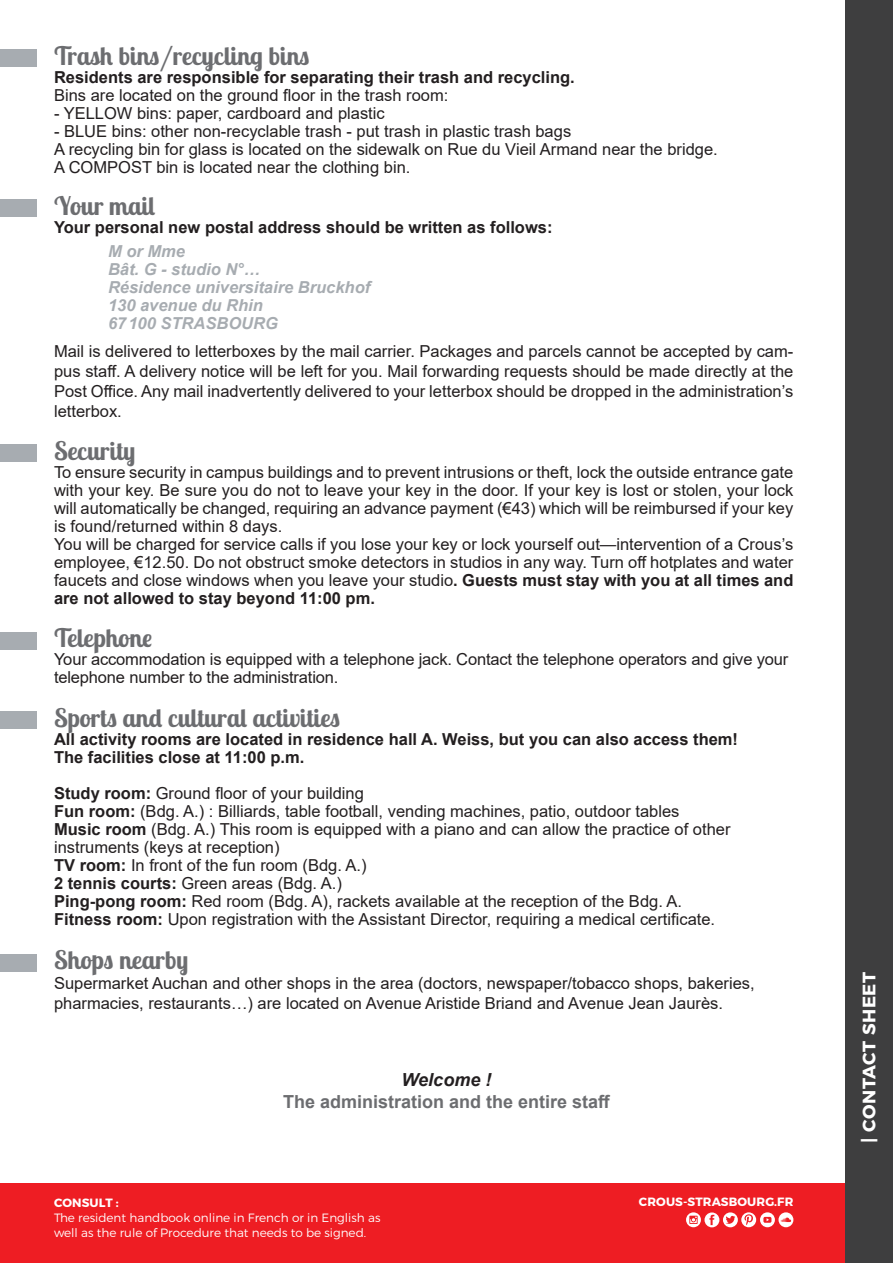
<style>
.page{position:relative;width:893px;height:1263px;background:#fff}
.page>*{position:absolute;margin:0;border:0;box-sizing:border-box;transform-origin:0 0}
.t1{font:700 25.5px "Lobster Two";color:#6c6d70}
.t2{font:700 18px "Arial";color:#6c6d70}
.t3{font:700 18px "Montserrat";letter-spacing:.035em;color:#fff}
.t4{font:italic 700 18px "Arial";color:#231f20}
.t5{font:16.5px/18px "Arial";color:#231f20;text-align:justify}
.t6{font:700 16.5px/18px "Arial";color:#231f20}
.t7{font:italic 700 16.5px "Arial";color:#a7acb1}
.t8{font:300 12px/15px "Montserrat";color:#fff}
.t9{font:700 12px "Montserrat";letter-spacing:.01em;color:#fff}
.s1{font-weight:700}
</style>
<div class="page">
<div style="left:0;top:1183px;width:893px;height:80px;background:#ee1d23"></div>
<div style="left:845px;top:0;width:48px;height:1263px;background:#3e3e3f"></div>
<svg style="left:686px;top:1212px;width:107px;height:15px"></svg>
<div style="left:0;top:444px;width:37px;height:18px;background:#a7acb1"></div>
<div style="left:0;top:632px;width:37px;height:18px;background:#a7acb1"></div>
<div style="left:0;top:199px;width:37px;height:18px;background:#a7acb1"></div>
<div style="left:0;top:49px;width:37px;height:18px;background:#a7acb1"></div>
<div style="left:0;top:711px;width:37px;height:18px;background:#a7acb1"></div>
<div style="left:0;top:954px;width:36px;height:17px;background:#a7acb1"></div>
<p class="t1" style="left:54px;top:39px;width:257px">Trash bins/recycling bins</p>
<p class="t6" style="left:54px;top:68px;width:522px">Residents are responsible for separating their trash and recycling.</p>
<p class="t5" style="left:54px;top:86px;width:396px">Bins are located on the ground floor in the trash room:</p>
<p class="t5" style="left:54px;top:104px;width:332px">- YELLOW bins: paper, cardboard and plastic</p>
<p class="t5" style="left:54px;top:122px;width:519px">- BLUE bins: other non-recyclable trash - put trash in plastic trash bags</p>
<p class="t5" style="left:54px;top:140px;width:665px">A recycling bin for glass is located on the sidewalk on Rue du Vieil Armand near the bridge.</p>
<p class="t5" style="left:54px;top:158px;width:358px">A COMPOST bin is located near the clothing bin.</p>
<p class="t1" style="left:54px;top:189px;width:103px">Your mail</p>
<p class="t6" style="left:54px;top:218px;width:500px">Your personal new postal address should be written as follows:</p>
<p class="t7" style="left:108px;top:240px;width:79px">M or Mme</p>
<p class="t7" style="left:108px;top:258px;width:154px">Bât. G - studio N°…</p>
<p class="t7" style="left:108px;top:276px;width:264px">Résidence universitaire Bruckhof</p>
<p class="t7" style="left:108px;top:294px;width:156px">130 avenue du Rhin</p>
<p class="t7" style="left:108px;top:312px;width:171px">67100 STRASBOURG</p>
<p class="t5" style="left:54px;top:342px;width:741px;line-height:19.8px">Mail is delivered to letterboxes by the mail carrier. Packages and parcels cannot be accepted by cam&shy;pus staff. A delivery notice will be left for you. Mail forwarding requests should be made directly at the Post Office. Any mail inadvertently delivered to your letterbox should be dropped in the administration’s letterbox.</p>
<p class="t1" style="left:54px;top:434px;width:83px">Security</p>
<p class="t5" style="left:54px;top:463px;width:741px">To ensure security in campus buildings and to prevent intrusions or theft, lock the outside entrance gate with your key. Be sure you do not to leave your key in the door. If your key is lost or stolen, your lock will automatically be changed, requiring an advance payment (€43) which will be reimbursed if your key is found/returned within 8 days.</p>
<p class="t5" style="left:54px;top:535px;width:741px">You will be charged for service calls if you lose your key or lock yourself out—intervention of a Crous’s employee, €12.50. Do not obstruct smoke detectors in studios in any way. Turn off hotplates and water faucets and close windows when you leave your studio<span class="s1">. Guests must stay with you at all times and are not allowed to stay beyond 11:00 pm.</span></p>
<p class="t1" style="left:54px;top:622px;width:100px">Telephone</p>
<p class="t5" style="left:54px;top:650px;width:736px">Your accommodation is equipped with a telephone jack. Contact the telephone operators and give your telephone number to the administration.</p>
<p class="t1" style="left:54px;top:701px;width:288px">Sports and cultural activities</p>
<p class="t6" style="left:54px;top:730px;width:686px">All activity rooms are located in residence hall A. Weiss, but you can also access them!<br>The facilities close at 11:00 p.m.</p>
<p class="t5" style="left:54px;top:784px;width:311px"><span class="s1">Study room:</span> Ground floor of your building</p>
<p class="t5" style="left:54px;top:802px;width:627px"><span class="s1">Fun room:</span> (Bdg. A.) : Billiards, table football, vending machines, patio, outdoor tables</p>
<p class="t5" style="left:54px;top:820px;width:678px"><span class="s1">Music room</span> (Bdg. A.) This room is equipped with a piano and can allow the practice of other instruments (keys at reception)</p>
<p class="t5" style="left:54px;top:856px;width:314px"><span class="s1">TV room:</span> In front of the fun room (Bdg. A.)</p>
<p class="t5" style="left:54px;top:874px;width:289px"><span class="s1">2 tennis courts:</span> Green areas (Bdg. A.)</p>
<p class="t5" style="left:54px;top:892px;width:630px"><span class="s1">Ping-pong room:</span> Red room (Bdg. A), rackets available at the reception of the Bdg. A.</p>
<p class="t5" style="left:54px;top:910px;width:663px"><span class="s1">Fitness room:</span> Upon registration with the Assistant Director, requiring a medical certificate.</p>
<p class="t1" style="left:54px;top:944px;width:136px">Shops nearby</p>
<p class="t5" style="left:54px;top:973px;width:702px;line-height:19.8px">Supermarket Auchan and other shops in the area (doctors, newspaper/tobacco shops, bakeries, pharmacies, restaurants…) are located on Avenue Aristide Briand and Avenue Jean Jaurès.</p>
<p class="t4" style="left:402px;top:1068px;width:91px">Welcome !</p>
<p class="t2" style="left:283px;top:1088px;width:329px">The administration and the entire staff</p>
<p class="t9" style="left:54px;top:1195px;width:66px">CONSULT :</p>
<p class="t8" style="left:54px;top:1209px;width:328px">The resident handbook online in French or in English as well as the rule of Procedure that needs to be signed.</p>
<p class="t9" style="left:639px;top:1194px;width:156px">CROUS-STRASBOURG.FR</p>
<p class="t3" style="left:858px;top:1143px;width:172px;rotate:-90deg">| CONTACT SHEET</p>
</div>
